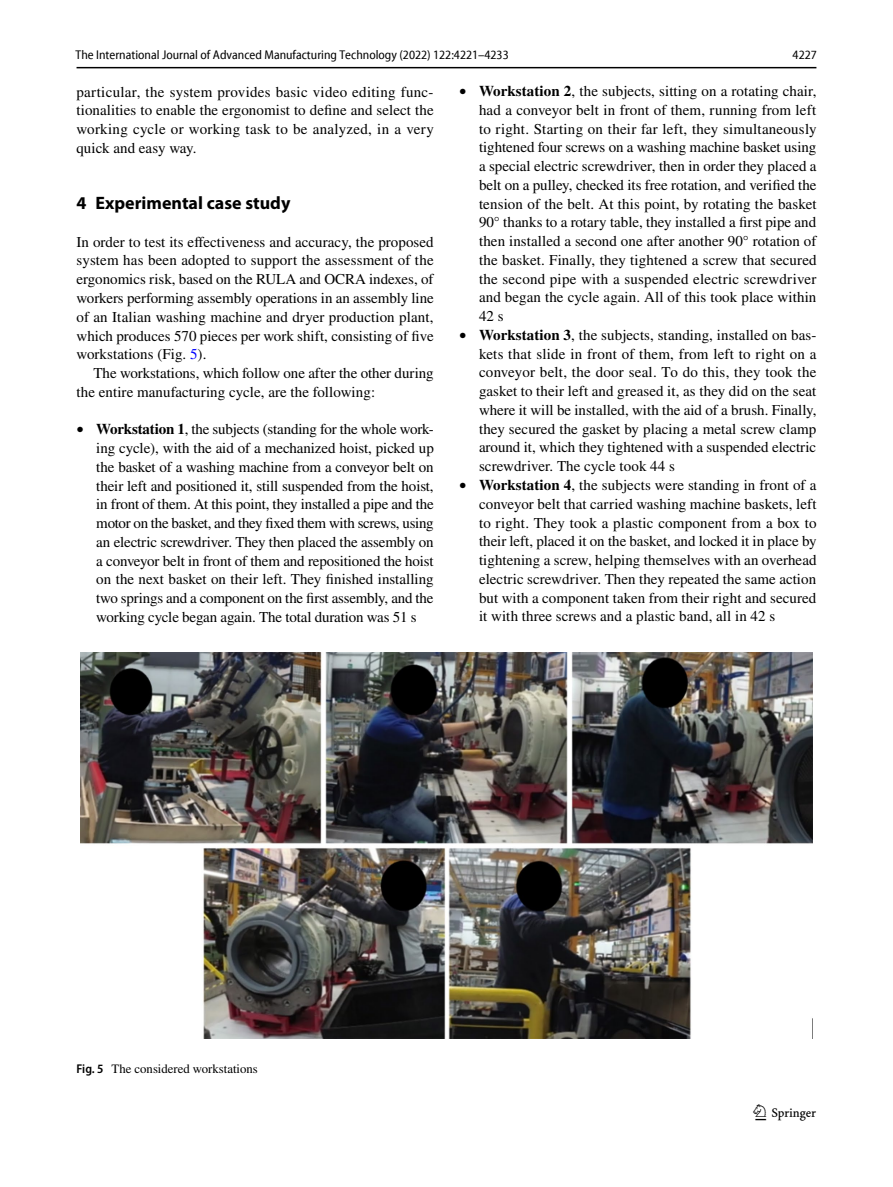
<style>
.page{position:relative;width:893px;height:1187px;background:#fff}
.page>*{position:absolute;margin:0;border:0;box-sizing:border-box;transform-origin:0 0}
.t1{font:22.5px "Springnew Regular 3";color:#000}
.t2{font:700 18px "Myriad Pro";color:#000}
.t3{font:15px/18.8px "STIX";letter-spacing:.005em;color:#000;text-align:justify}
.t4{font:semi-condensed 12.75px "Myriad Pro Unic";color:#000}
.t5{font:12.75px "STIX";color:#000}
.s1{color:#00f}
.s2{font-size:14.1px}
.s3{font-weight:700}
.s4{font-family:"Myriad Pro";font-weight:600;font-stretch:semi-condensed}
</style>
<div class="page">
<hr style="left:77px;top:67px;width:739px;height:1px;background:#000">
<img style="left:81px;top:652px;width:731px;height:386px">
<p class="t4" style="left:76px;top:50px;width:435px">The International Journal of Advanced Manufacturing Technology (2022) 122:4221–4233</p>
<p class="t4" style="left:793px;top:50px;width:26px">4227</p>
<p class="t3" style="left:77px;top:83px;width:359px">particular, the system provides basic video editing func&shy;tionalities to enable the ergonomist to define and select the working cycle or working task to be analyzed, in a very quick and easy way.</p>
<p class="t2" style="left:77px;top:191px;width:215px">4 Experimental case study</p>
<p class="t3" style="left:77px;top:233px;width:359px">In order to test its effectiveness and accuracy, the proposed system has been adopted to support the assessment of the ergonomics risk, based on the RULA and OCRA indexes, of workers performing assembly operations in an assembly line of an Italian washing machine and dryer production plant, which produces 570 pieces per work shift, consisting of five workstations (Fig. <span class="s1">5</span>).</p>
<p class="t3" style="left:77px;top:364px;width:359px;text-indent:17px">The workstations, which follow one after the other during the entire manufacturing cycle, are the following:</p>
<p class="t3" style="left:96px;top:421px;width:339px;text-indent:-20px"><span class="s2">•</span> <span class="s3">Workstation 1</span>, the subjects (standing for the whole work&shy;ing cycle), with the aid of a mechanized hoist, picked up the basket of a washing machine from a conveyor belt on their left and positioned it, still suspended from the hoist, in front of them. At this point, they installed a pipe and the motor on the basket, and they fixed them with screws, using an electric screwdriver. They then placed the assembly on a conveyor belt in front of them and repositioned the hoist on the next basket on their left. They finished installing two springs and a component on the first assembly, and the working cycle began again. The total duration was 51 s</p>
<p class="t3" style="left:479px;top:83px;width:339px;text-indent:-20px"><span class="s2">•</span> <span class="s3">Workstation 2</span>, the subjects, sitting on a rotating chair, had a conveyor belt in front of them, running from left to right. Starting on their far left, they simultaneously tightened four screws on a washing machine basket using a special electric screwdriver, then in order they placed a belt on a pulley, checked its free rotation, and verified the tension of the belt. At this point, by rotating the basket 90° thanks to a rotary table, they installed a first pipe and then installed a second one after another 90° rotation of the basket. Finally, they tightened a screw that secured the second pipe with a suspended electric screwdriver and began the cycle again. All of this took place within 42 s</p>
<p class="t3" style="left:479px;top:326px;width:339px;text-indent:-20px"><span class="s2">•</span> <span class="s3">Workstation 3</span>, the subjects, standing, installed on bas&shy;kets that slide in front of them, from left to right on a conveyor belt, the door seal. To do this, they took the gasket to their left and greased it, as they did on the seat where it will be installed, with the aid of a brush. Finally, they secured the gasket by placing a metal screw clamp around it, which they tightened with a suspended electric screwdriver. The cycle took 44 s</p>
<p class="t3" style="left:479px;top:476px;width:339px;text-indent:-20px"><span class="s2">•</span> <span class="s3">Workstation 4</span>, the subjects were standing in front of a conveyor belt that carried washing machine baskets, left to right. They took a plastic component from a box to their left, placed it on the basket, and locked it in place by tightening a screw, helping themselves with an overhead electric screwdriver. Then they repeated the same action but with a component taken from their right and secured it with three screws and a plastic band, all in 42 s</p>
<p class="t5" style="left:77px;top:1060px;width:183px"><span class="s4">Fig. 5</span> The considered workstations</p>
<h1 class="t1" style="left:755px;top:1104px;width:62px">1 3</h1>
</div>
